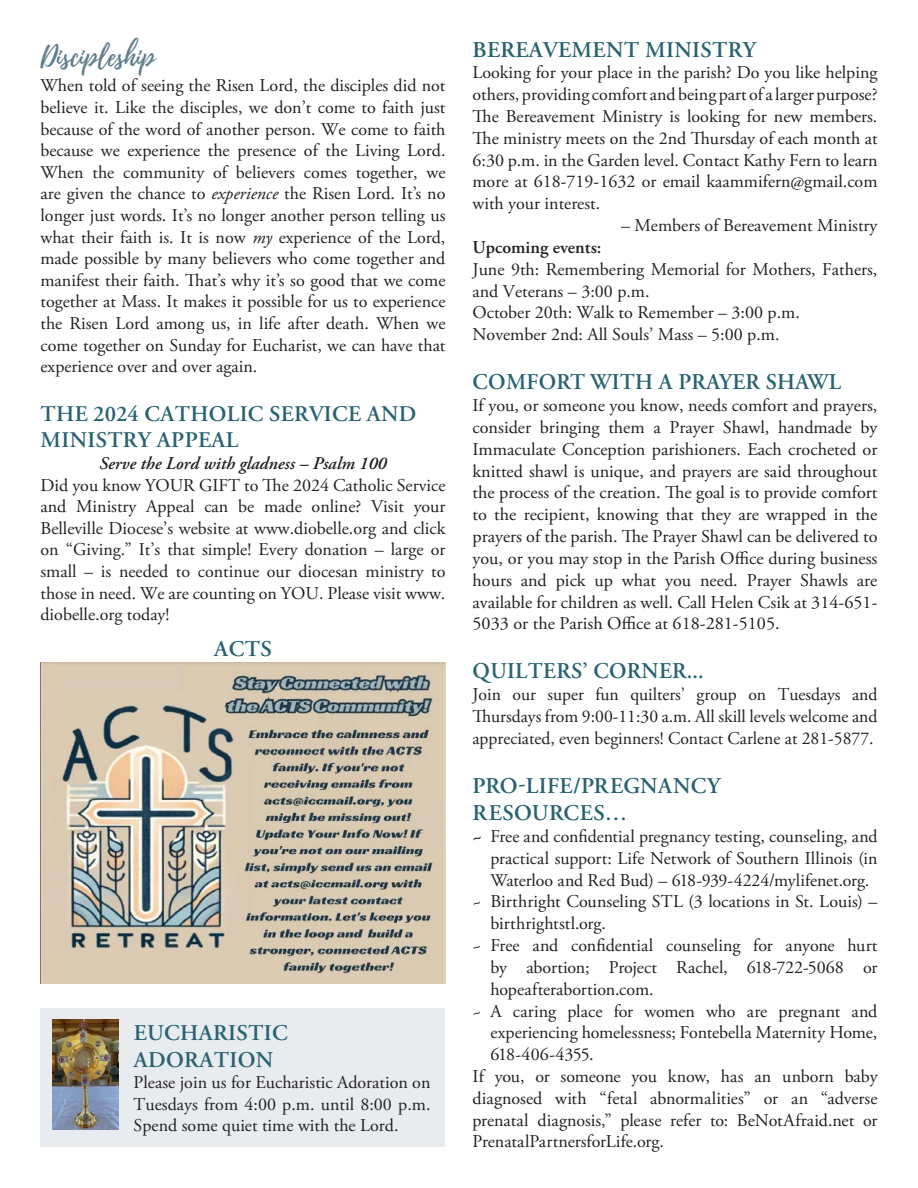
<style>
.page{position:relative;width:918px;height:1188px;background:#fff}
.page>*{position:absolute;margin:0;border:0;box-sizing:border-box;transform-origin:0 0}
.t1{font:26.85px "Playlist Script";color:#5f7d8a}
.t2{font:600 22.5px/27.2px "Adobe Garamond Pro";letter-spacing:.015em;color:#296371}
.t3{font:600 22.35px/26.8px "Adobe Garamond Pro";letter-spacing:.015em;color:#296371}
.Heading3{font:18px/21.8px "Adobe Garamond Pro";color:#231f20;text-align:justify}
.t4{font:600 18px "Adobe Garamond Pro";letter-spacing:.015em;color:#231f20}
.t5{font:italic 600 17.85px "Adobe Garamond Pro";color:#231f20}
.s1{font-style:italic}
.s2{font-weight:600;font-style:italic}
</style>
<div class="page">
<img style="left:40px;top:663px;width:406px;height:320px">
<div style="left:40px;top:1008px;width:406px;height:138px;background:#e8ecee"></div>
<img style="left:53px;top:1020px;width:66px;height:110px">
<p class="t1" style="left:40px;top:38px;width:116px">Discipleship</p>
<p class="Heading3" style="left:40px;top:75px;width:407px">When told of seeing the Risen Lord, the disciples did not believe it. Like the disciples, we don’t come to faith just because of the word of another person. We come to faith because we experience the presence of the Living Lord.<br>When the community of believers comes together, we are given the chance to <span class="s1">experience</span> the Risen Lord. It’s no longer just words. It’s no longer another person telling us what their faith is. It is now <span class="s1">my</span> experience of the Lord, made possible by many believers who come together and manifest their faith. That’s why it’s so good that we come together at Mass. It makes it possible for us to experience the Risen Lord among us, in life after death. When we come together on Sunday for Eucharist, we can have that experience over and over again.</p>
<p class="t3" style="left:41px;top:400px;width:377px">THE 2024 CATHOLIC SERVICE AND<br>MINISTRY APPEAL</p>
<p class="t5" style="left:99px;top:453px;width:289px">Serve the Lord with gladness – Psalm 100</p>
<p class="Heading3" style="left:40px;top:475px;width:407px">Did you know YOUR GIFT to The 2024 Catholic Service and Ministry Appeal can be made online? Visit your Belleville Diocese’s website at www.diobelle.org and click on “Giving.” It’s that simple! Every donation – large or small – is needed to continue our diocesan ministry to those in need. We are counting on YOU. Please visit www. diobelle.org today!</p>
<p class="t2" style="left:214px;top:636px;width:59px">ACTS</p>
<p class="t2" style="left:134px;top:1019px;width:155px">EUCHARISTIC<br>ADORATION</p>
<p class="Heading3" style="left:134px;top:1072px;width:298px">Please join us for Eucharistic Adoration on Tuesdays from 4:00 p.m. until 8:00 p.m.<br>Spend some quiet time with the Lord.</p>
<p class="t2" style="left:473px;top:36px;width:285px">BEREAVEMENT MINISTRY</p>
<p class="Heading3" style="left:472px;top:62px;width:407px">Looking for your place in the parish? Do you like helping others, providing comfort and being part of a larger purpose?<br>The Bereavement Ministry is looking for new members.<br>The ministry meets on the 2nd Thursday of each month at 6:30 p.m. in the Garden level. Contact Kathy Fern to learn more at 618-719-1632 or email kaammifern@gmail.com with your interest.</p>
<p class="Heading3" style="left:621px;top:215px;width:258px">– Members of Bereavement Ministry</p>
<p class="t4" style="left:472px;top:237px;width:131px">Upcoming events:</p>
<p class="Heading3" style="left:472px;top:259px;width:406px">June 9th: Remembering Memorial for Mothers, Fathers, and Veterans – 3:00 p.m.</p>
<p class="Heading3" style="left:472px;top:302px;width:329px">October 20th: Walk to Remember – 3:00 p.m.</p>
<p class="Heading3" style="left:472px;top:324px;width:309px">November 2nd: All Souls’ Mass – 5:00 p.m.</p>
<p class="t2" style="left:473px;top:369px;width:370px">COMFORT WITH A PRAYER SHAWL</p>
<p class="Heading3" style="left:472px;top:395px;width:407px">If you, or someone you know, needs comfort and prayers, consider bringing them a Prayer Shawl, handmade by Immaculate Conception parishioners. Each crocheted or knitted shawl is unique, and prayers are said throughout the process of the creation. The goal is to provide comfort to the recipient, knowing that they are wrapped in the prayers of the parish. The Prayer Shawl can be delivered to you, or you may stop in the Parish Office during business hours and pick up what you need. Prayer Shawls are available for children as well. Call Helen Csik at 314-651- 5033 or the Parish Office at 618-281-5105.</p>
<p class="t2" style="left:473px;top:658px;width:233px">QUILTERS’ CORNER...</p>
<p class="Heading3" style="left:472px;top:684px;width:407px">Join our super fun quilters’ group on Tuesdays and Thursdays from 9:00-11:30 a.m. All skill levels welcome and appreciated, even beginners! Contact Carlene at 281-5877.</p>
<p class="t2" style="left:473px;top:772px;width:249px">PRO-LIFE/PREGNANCY<br>RESOURCES…</p>
<p class="Heading3" style="left:490px;top:826px;width:389px;text-indent:-18px"><span class="s2">~</span> Free and confidential pregnancy testing, counseling, and practical support: Life Network of Southern Illinois (in Waterloo and Red Bud) – 618-939-4224/mylifenet.org.</p>
<p class="Heading3" style="left:490px;top:891px;width:389px;text-indent:-18px">~ Birthright Counseling STL (3 locations in St. Louis) – birthrightstl.org.</p>
<p class="Heading3" style="left:490px;top:935px;width:389px;text-indent:-18px">~ Free and confidential counseling for anyone hurt by abortion; Project Rachel, 618-722-5068 or hopeafterabortion.com.</p>
<p class="Heading3" style="left:490px;top:1001px;width:388px;text-indent:-18px">~ A caring place for women who are pregnant and experiencing homelessness; Fontebella Maternity Home, 618-406-4355.</p>
<p class="Heading3" style="left:472px;top:1066px;width:407px">If you, or someone you know, has an unborn baby diagnosed with “fetal abnormalities” or an “adverse prenatal diagnosis,” please refer to: BeNotAfraid.net or PrenatalPartnersforLife.org.</p>
</div>
